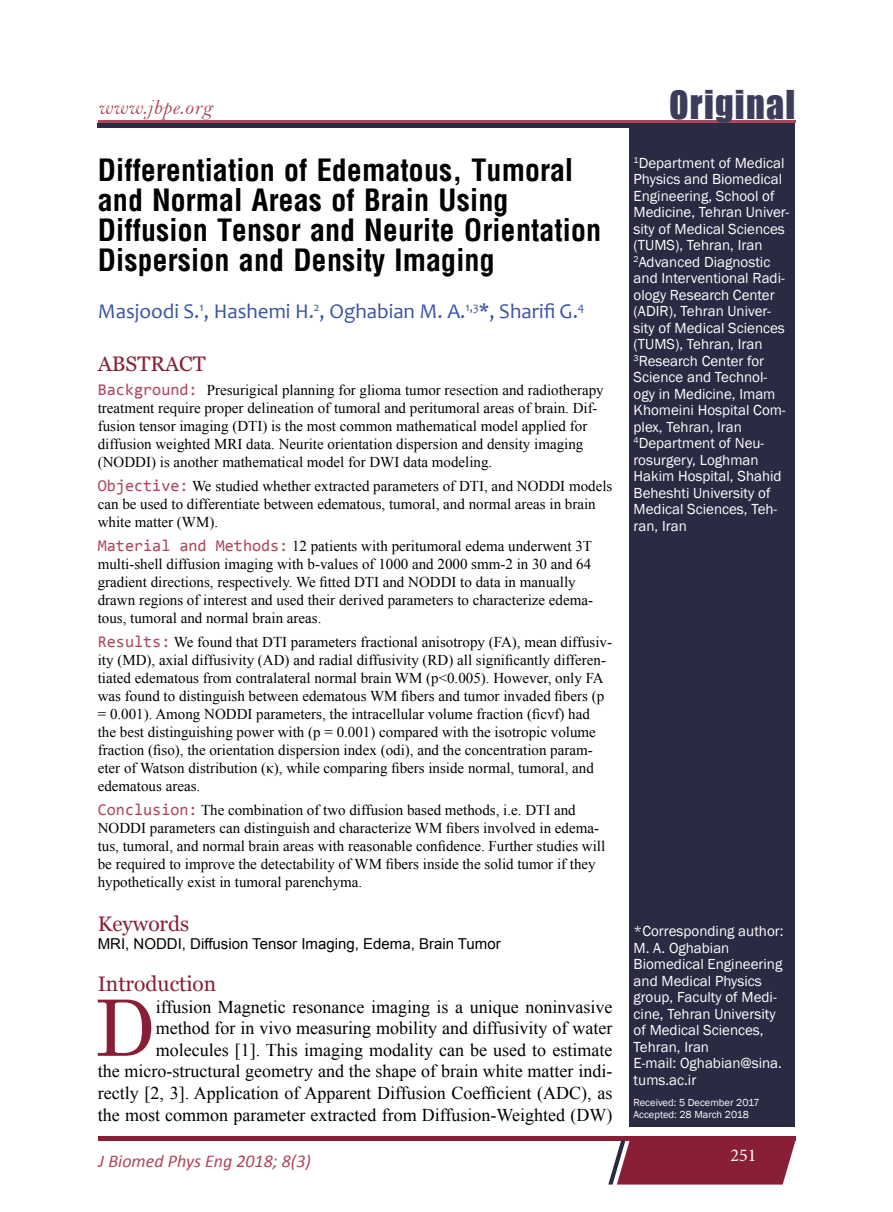
<style>
.page{position:relative;width:893px;height:1212px;background:#fff}
.page>*{position:absolute;margin:0;border:0;box-sizing:border-box;transform-origin:0 0}
.t1{font:77.85px "Century Schoolbook";color:#891f36}
.t2{font:40.5px "Billboard";letter-spacing:.03em;color:#3c3d5b}
.t3{font:700 30px/30px "Arena Condensed";color:#000}
.t4{font:21px "Candara";color:#3a53a4}
.t5{font:21px "Georgia";color:#891f36}
.t6{font:21px "Bell MT Italic";letter-spacing:.03em;color:#ad465c}
.t7{font:18px/21.6px "Times New Roman";color:#000;text-align:right}
.t8{font:italic 18px "Calibri";color:#ad465c}
.t9{font:18px "Minion Pro";color:#fff}
.t10{font:15px/18px "Times New Roman";color:#000}
.t11{font:15px/16.5px "Franklin Gothic";color:#fff}
.t12{font:15px "Arial";color:#000}
.t13{font:10.5px/12px "Franklin Gothic";color:#fff}
.s1{font-family:"Consolas";font-size:16.5px;color:#ae455b}
.s2{font-family:"Consolas";font-size:16.5px;color:#ad465c}
</style>
<div class="page">
<div style="left:98px;top:1136px;width:697px;height:5px;background:#891f36"></div>
<svg style="left:608px;top:1141px;width:187px;height:43px;background:#913348"></svg>
<hr style="left:98px;top:120px;width:698px;height:2px;background:#ad465c">
<div style="left:629px;top:126px;width:166px;height:1001px;background:#2a2a42"></div>
<div style="left:98px;top:123px;width:697px;height:5px;background:#2a2a42"></div>
<h3 class="t6" style="left:98px;top:94px;width:116px">www.jbpe.org</h3>
<h3 class="t3" style="left:98px;top:155px;width:505px">Differentiation of Edematous, Tumoral and Normal Areas of Brain Using Diffusion Tensor and Neurite Orientation Dispersion and Density Imaging</h3>
<h3 class="t4" style="left:98px;top:298px;width:488px">Masjoodi S.<sup>1</sup>, Hashemi H.<sup>2</sup>, Oghabian M. A.<sup>1,3</sup>*, Sharifi G.<sup>4</sup></h3>
<h3 class="t5" style="left:98px;top:351px;width:109px">ABSTRACT</h3>
<p class="t10" style="left:98px;top:381px;width:507px"><span class="s1">Background:</span> Presurigical planning for glioma tumor resection and radiotherapy treatment require proper delineation of tumoral and peritumoral areas of brain. Dif&shy;fusion tensor imaging (DTI) is the most common mathematical model applied for diffusion weighted MRI data. Neurite orientation dispersion and density imaging (NODDI) is another mathematical model for DWI data modeling.</p>
<p class="t10" style="left:98px;top:477px;width:516px"><span class="s2">Objective:</span> We studied whether extracted parameters of DTI, and NODDI models can be used to differentiate between edematous, tumoral, and normal areas in brain white matter (WM).</p>
<p class="t10" style="left:98px;top:537px;width:497px"><span class="s2">Material and Methods:</span> 12 patients with peritumoral edema underwent 3T multi-shell diffusion imaging with b-values of 1000 and 2000 smm-2 in 30 and 64 gradient directions, respectively. We fitted DTI and NODDI to data in manually drawn regions of interest and used their derived parameters to characterize edema&shy;tous, tumoral and normal brain areas.</p>
<p class="t10" style="left:98px;top:633px;width:516px"><span class="s2">Results:</span> We found that DTI parameters fractional anisotropy (FA), mean diffusiv&shy;ity (MD), axial diffusivity (AD) and radial diffusivity (RD) all significantly differen&shy;tiated edematous from contralateral normal brain WM (p&lt;0.005). However, only FA was found to distinguish between edematous WM fibers and tumor invaded fibers (p = 0.001). Among NODDI parameters, the intracellular volume fraction (ficvf) had the best distinguishing power with (p = 0.001) compared with the isotropic volume fraction (fiso), the orientation dispersion index (odi), and the concentration param&shy;eter of Watson distribution (κ), while comparing fibers inside normal, tumoral, and edematous areas.</p>
<p class="t10" style="left:98px;top:801px;width:509px"><span class="s2">Conclusion:</span> The combination of two diffusion based methods, i.e. DTI and NODDI parameters can distinguish and characterize WM fibers involved in edema&shy;tus, tumoral, and normal brain areas with reasonable confidence. Further studies will be required to improve the detectability of WM fibers inside the solid tumor if they hypothetically exist in tumoral parenchyma.</p>
<h3 class="t5" style="left:98px;top:911px;width:93px">Keywords</h3>
<p class="t12" style="left:98px;top:933px;width:404px">MRI, NODDI, Diffusion Tensor Imaging, Edema, Brain Tumor</p>
<h3 class="t5" style="left:98px;top:971px;width:120px">Introduction</h3>
<h1 class="t1" style="left:95px;top:979px;width:62px">D</h1>
<p class="t7" style="left:98px;top:995px;width:516px">iffusion Magnetic resonance imaging is a unique noninvasive method for in vivo measuring mobility and diffusivity of water molecules [1]. This imaging modality can be used to estimate<br>the micro-structural geometry and the shape of brain white matter indi&shy;rectly [2, 3]. Application of Apparent Diffusion Coefficient (ADC), as the most common parameter extracted from Diffusion-Weighted (DW)</p>
<p class="t8" style="left:99px;top:1148px;width:214px">J Biomed Phys Eng 2018; 8(3)</p>
<h2 class="t2" style="left:669px;top:83px;width:128px">Original</h2>
<p class="t11" style="left:634px;top:155px;width:157px"><sup>1</sup>Department of Medical<br>Physics and Biomedical<br>Engineering, School of<br>Medicine, Tehran Univer&shy;sity of Medical Sciences (TUMS), Tehran, Iran<br><sup>2</sup>Advanced Diagnostic and Interventional Radi&shy;ology Research Center (ADIR), Tehran Univer&shy;sity of Medical Sciences (TUMS), Tehran, Iran<br><sup>3</sup>Research Center for<br>Science and Technol&shy;ogy in Medicine, Imam<br>Khomeini Hospital Com&shy;plex, Tehran, Iran<br><sup>4</sup>Department of Neu&shy;rosurgery, Loghman<br>Hakim Hospital, Shahid<br>Beheshti University of<br>Medical Sciences, Teh&shy;ran, Iran</p>
<p class="t11" style="left:634px;top:923px;width:151px">*Corresponding author:<br>M. A. Oghabian<br>Biomedical Engineering and Medical Physics group, Faculty of Medi&shy;cine, Tehran University of Medical Sciences,<br>Tehran, Iran<br>E-mail: Oghabian@sina. tums.ac.ir</p>
<p class="t13" style="left:634px;top:1096px;width:128px">Received: 5 December 2017<br>Accepted: 28 March 2018</p>
<p class="t9" style="left:730px;top:1143px;width:27px">251</p>
</div>
